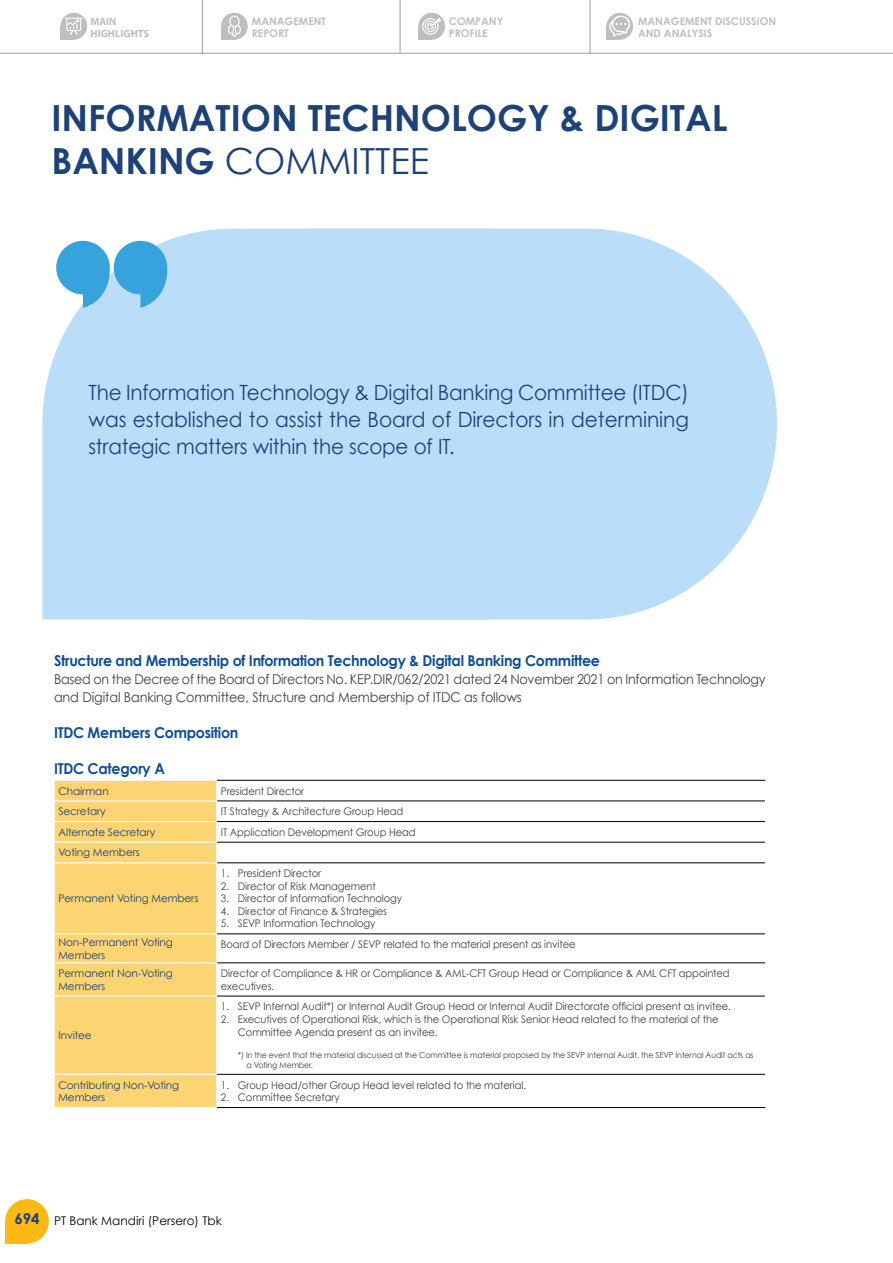
<style>
.page{position:relative;width:893px;height:1263px;background:#fff}
.page>*{position:absolute;margin:0;border:0;box-sizing:border-box;transform-origin:0 0}
.t1{font:700 36px/43.2px "Century Gothic";color:#1c4278}
.t2{font:21px/27px "Century Gothic";letter-spacing:-.01em;color:#1c4278;text-align:justify;scale:.95 1}
.t3{font:700 15px "Century Gothic";letter-spacing:-.02em;color:#114d97;scale:.95 1}
.t4{font:13.5px/18px "Century Gothic";letter-spacing:-.015em;color:#414042;scale:.94 1}
.t5{font:12px "Century Gothic";color:#000}
.t6{font:10.5px/12.6px "Century Gothic";letter-spacing:-.01em;color:#414042;scale:.95 1}
.t7{font:10.5px/12.6px "Century Gothic";letter-spacing:-.01em;color:#1c4278}
.t8{font:700 10.5px/12.6px "Century Gothic";color:#bcbec0}
.t9{font:700 10.5px/12.6px "Myriad Pro";color:#bcbec0}
.t10{font:8.25px/9.9px "Century Gothic";letter-spacing:-.01em;color:#414042;scale:.95 1}
.s1{font-weight:400}
.s2{font-weight:700;font-size:15px;color:#1c4278}
</style>
<div class="page">
<div style="left:5px;top:1199px;width:44px;height:44px;background:#fcb814;border-radius:50%"></div>
<div style="left:5px;top:1221px;width:22px;height:22px;background:#fcb814"></div>
<hr style="left:0;top:53px;width:893px;height:1px;background:#9c9c9c">
<hr style="left:202px;top:0;width:1px;height:54px;background:#9c9c9c">
<hr style="left:400px;top:0;width:1px;height:54px;background:#9c9c9c">
<hr style="left:590px;top:0;width:1px;height:54px;background:#9c9c9c">
<div style="left:221px;top:13px;width:27px;height:27px;background:#bcbec0;border-radius:50%"></div>
<div style="left:221px;top:26px;width:13px;height:14px;background:#bcbec0"></div>
<div style="left:418px;top:13px;width:27px;height:27px;background:#bcbec0;border-radius:50%"></div>
<div style="left:418px;top:26px;width:14px;height:14px;background:#bcbec0"></div>
<div style="left:606px;top:13px;width:27px;height:27px;background:#bcbec0;border-radius:50%"></div>
<div style="left:606px;top:26px;width:14px;height:14px;background:#bcbec0"></div>
<svg style="left:228px;top:16px;width:13px;height:21px"></svg>
<svg style="left:609px;top:16px;width:21px;height:21px"></svg>
<svg style="left:422px;top:18px;width:19px;height:17px"></svg>
<svg style="left:60px;top:13px;width:27px;height:27px"></svg>
<div style="left:60px;top:26px;width:14px;height:14px;background:#bcbec0"></div>
<svg style="left:65px;top:18px;width:18px;height:17px"></svg>
<div style="left:55px;top:781px;width:161px;height:326px;background:#fdd472"></div>
<hr style="left:217px;top:801px;width:548px;height:1px;background:#000">
<hr style="left:217px;top:821px;width:548px;height:1px;background:#000">
<hr style="left:217px;top:842px;width:548px;height:1px;background:#000">
<hr style="left:217px;top:862px;width:548px;height:1px;background:#000">
<hr style="left:217px;top:933px;width:548px;height:1px;background:#000">
<hr style="left:217px;top:962px;width:548px;height:1px;background:#000">
<hr style="left:217px;top:996px;width:548px;height:1px;background:#000">
<hr style="left:217px;top:1074px;width:548px;height:1px;background:#000">
<hr style="left:217px;top:780px;width:549px;height:1px;background:#000">
<hr style="left:217px;top:1107px;width:549px;height:1px;background:#000">
<svg style="left:54px;top:780px;width:1px;height:82px"></svg>
<svg style="left:216px;top:780px;width:1px;height:83px"></svg>
<svg style="left:54px;top:934px;width:1px;height:28px"></svg>
<svg style="left:216px;top:934px;width:1px;height:29px"></svg>
<hr style="left:54px;top:800px;width:162px;height:1px;background:#fff">
<hr style="left:54px;top:821px;width:162px;height:1px;background:#fff">
<hr style="left:54px;top:842px;width:162px;height:1px;background:#fff">
<hr style="left:54px;top:862px;width:162px;height:1px;background:#fff">
<hr style="left:54px;top:933px;width:162px;height:1px;background:#fff">
<hr style="left:54px;top:962px;width:162px;height:1px;background:#fff">
<hr style="left:54px;top:995px;width:162px;height:2px;background:#fff">
<hr style="left:54px;top:1074px;width:162px;height:1px;background:#fff">
<svg style="left:490px;top:229px;width:287px;height:390px;background:#c3e2fa"></svg>
<div style="left:42px;top:229px;width:448px;height:390px;background:#badefa"></div>
<svg style="left:56px;top:241px;width:111px;height:67px;background:#6cbbe6"></svg>
<p class="t9" style="left:91px;top:14px;width:60px">MAIN<br>HIGHLIGHTS</p>
<p class="t8" style="left:252px;top:14px;width:76px">MANAGEMENT<br>REPORT</p>
<p class="t8" style="left:449px;top:14px;width:56px">COMPANY<br>PROFILE</p>
<p class="t8" style="left:638px;top:14px;width:140px">MANAGEMENT DISCUSSION<br>AND ANALYSIS</p>
<h1 class="t1" style="left:51px;top:96px;width:678px">INFORMATION TECHNOLOGY &amp; DIGITAL<br>BANKING <span class="s1">COMMITTEE</span></h1>
<h2 class="t2" style="left:88px;top:378px;width:634px">The Information Technology &amp; Digital Banking Committee (ITDC) was established to assist the Board of Directors in determining strategic matters within the scope of IT.</h2>
<h3 class="t3" style="left:54px;top:651px;width:576px">Structure and Membership of Information Technology &amp; Digital Banking Committee</h3>
<p class="t4" style="left:54px;top:670px;width:759px">Based on the Decree of the Board of Directors No. KEP.DIR/062/2021 dated 24 November 2021 on Information Technology and Digital Banking Committee, Structure and Membership of ITDC as follows</p>
<h3 class="t3" style="left:54px;top:723px;width:196px">ITDC Members Composition</h3>
<h3 class="t3" style="left:54px;top:759px;width:118px">ITDC Category A</h3>
<p class="t7" style="left:58px;top:784px;width:52px">Chairman</p>
<p class="t6" style="left:221px;top:784px;width:89px">President Director</p>
<p class="t7" style="left:58px;top:805px;width:49px">Secretary</p>
<p class="t6" style="left:221px;top:805px;width:194px">IT Strategy &amp; Architecture Group Head</p>
<p class="t7" style="left:58px;top:825px;width:98px">Alternate Secretary</p>
<p class="t6" style="left:221px;top:825px;width:207px">IT Application Development Group Head</p>
<p class="t7" style="left:58px;top:846px;width:83px">Voting Members</p>
<p class="t7" style="left:58px;top:892px;width:141px">Permanent Voting Members</p>
<p class="t6" style="left:221px;top:867px;width:107px">1. President Director</p>
<p class="t6" style="left:221px;top:879px;width:165px">2. Director of Risk Management</p>
<p class="t6" style="left:221px;top:892px;width:192px">3. Director of Information Technology</p>
<p class="t6" style="left:221px;top:905px;width:177px">4. Director of Finance &amp; Strategies</p>
<p class="t6" style="left:221px;top:917px;width:164px">5. SEVP Information Technology</p>
<p class="t7" style="left:58px;top:936px;width:116px">Non-Permanent Voting<br>Members</p>
<p class="t6" style="left:221px;top:938px;width:375px">Board of Directors Member / SEVP related to the material present as invitee</p>
<p class="t7" style="left:58px;top:967px;width:116px">Permanent Non-Voting<br>Members</p>
<p class="t6" style="left:221px;top:967px;width:537px">Director of Compliance &amp; HR or Compliance &amp; AML-CFT Group Head or Compliance &amp; AML CFT appointed executives.</p>
<p class="t7" style="left:58px;top:1029px;width:35px">Invitee</p>
<p class="t6" style="left:221px;top:1000px;width:538px">1. SEVP Internal Audit*) or Internal Audit Group Head or Internal Audit Directorate official present as invitee.</p>
<p class="t6" style="left:238px;top:1013px;width:508px;text-indent:-17px">2. Executives of Operational Risk, which is the Operational Risk Senior Head related to the material of the<br>Committee Agenda present as an invitee.</p>
<p class="t10" style="left:246px;top:1050px;width:535px;text-indent:-9px">*) In the event that the material discussed at the Committee is material proposed by the SEVP Internal Audit, the SEVP Internal Audit acts as a Voting Member.</p>
<p class="t7" style="left:58px;top:1078px;width:122px">Contributing Non-Voting<br>Members</p>
<p class="t6" style="left:221px;top:1078px;width:323px">1. Group Head/other Group Head level related to the material.</p>
<p class="t6" style="left:221px;top:1091px;width:127px">2. Committee Secretary</p>
<p class="t5" style="left:14px;top:1214px;width:209px"><span class="s2">694</span> PT Bank Mandiri (Persero) Tbk</p>
</div>
